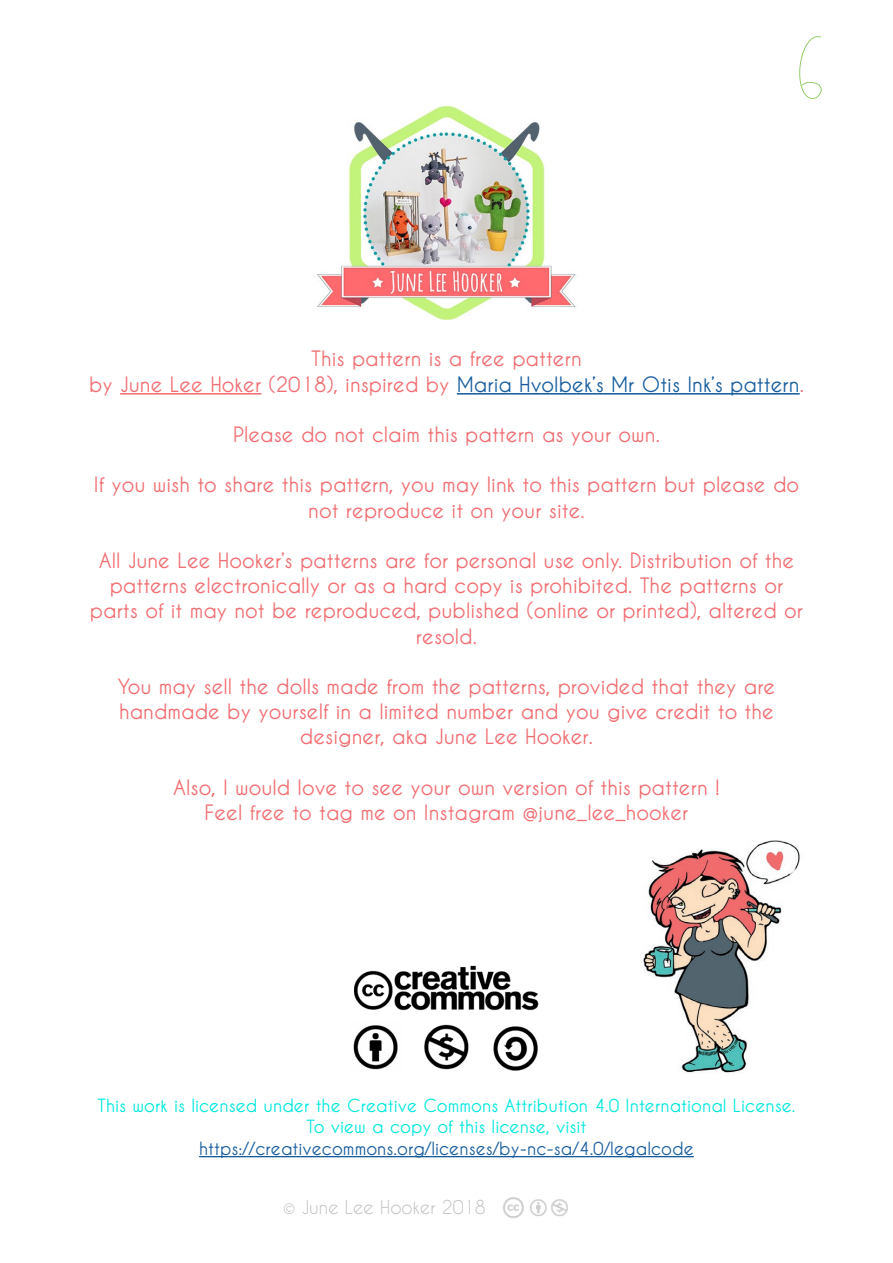
<style>
.page{position:relative;width:893px;height:1263px;background:#fff}
.page>*{position:absolute;margin:0;border:0;box-sizing:border-box;transform-origin:0 0}
.t1{font:500 90px "Dilem Handwritten";color:#8ec95d}
.t2{font:700 21px/25.2px "Caviar Dreams";color:#f16d71;text-align:center}
.t3{font:700 21px "Caviar Dreams";color:#f26e72}
.t4{font:700 18px "Caviar Dreams";color:#00e7de}
.t5{font:700 18px "Caviar Dreams";color:#175d9e}
.t6{font:18px "Caviar Dreams";color:#bcbdc0}
.s1{color:#175d9e}
</style>
<div class="page">
<img style="left:503px;top:1197px;width:65px;height:21px">
<hr style="left:120px;top:393px;width:141px;height:2px;background:#f16d71">
<hr style="left:457px;top:393px;width:343px;height:2px;background:#175d9e">
<hr style="left:199px;top:1156px;width:495px;height:1px;background:#175d9e">
<img style="left:353px;top:965px;width:186px;height:106px">
<img style="left:643px;top:840px;width:157px;height:233px">
<img style="left:317px;top:105px;width:259px;height:215px">
<h1 class="t1" style="left:789px;top:30px;width:40px">6</h1>
<p class="t2" style="left:311px;top:346px;width:272px">This pattern is a free pattern</p>
<p class="t2" style="left:89px;top:371px;width:716px">by June Lee Hoker (2018), inspired by <span class="s1">Maria Hvolbek’s Mr Otis Ink’s pattern</span>.</p>
<p class="t2" style="left:233px;top:421px;width:428px">Please do not claim this pattern as your own.</p>
<p class="t2" style="left:94px;top:472px;width:707px">If you wish to share this pattern, you may link to this pattern but please do not reproduce it on your site.</p>
<p class="t2" style="left:90px;top:547px;width:714px">All June Lee Hooker’s patterns are for personal use only. Distribution of the patterns electronically or as a hard copy is prohibited. The patterns or parts of it may not be reproduced, published (online or printed), altered or resold.</p>
<p class="t2" style="left:118px;top:673px;width:659px">You may sell the dolls made from the patterns, provided that they are handmade by yourself in a limited number and you give credit to the designer, aka June Lee Hooker.</p>
<p class="t2" style="left:173px;top:774px;width:548px">Also, I would love to see your own version of this pattern !</p>
<p class="t3" style="left:205px;top:801px;width:485px">Feel free to tag me on Instagram @june_lee_hooker</p>
<p class="t4" style="left:98px;top:1095px;width:699px">This work is licensed under the Creative Commons Attribution 4.0 International License.</p>
<p class="t4" style="left:307px;top:1116px;width:281px">To view a copy of this license, visit</p>
<p class="t5" style="left:199px;top:1138px;width:496px">https://creativecommons.org/licenses/by-nc-sa/4.0/legalcode</p>
<p class="t6" style="left:283px;top:1198px;width:204px">© June Lee Hooker 2018</p>
</div>
